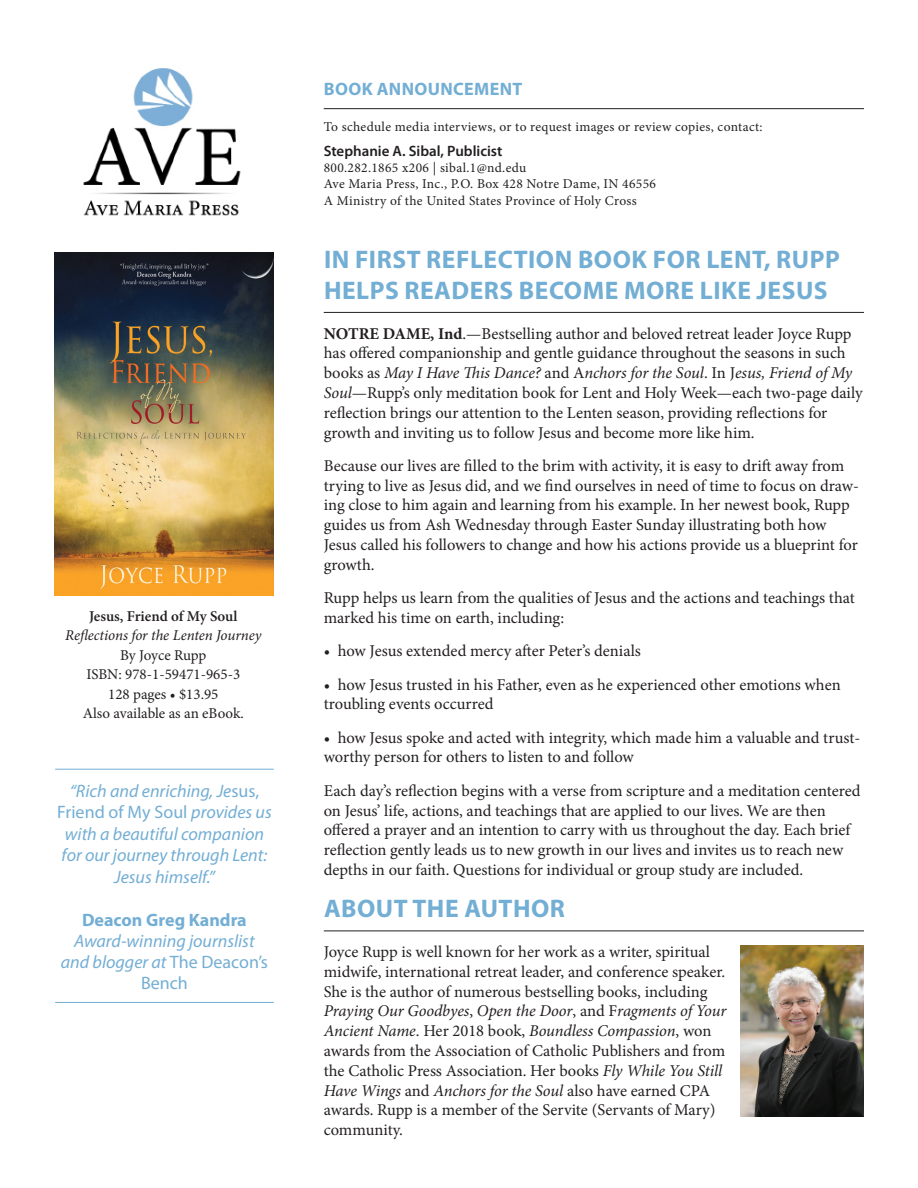
<style>
.page{position:relative;width:918px;height:1188px;background:#fff}
.page>*{position:absolute;margin:0;border:0;box-sizing:border-box;transform-origin:0 0}
.Headline{font:700 25.5px/30.6px "Myriad Pro";letter-spacing:.02em;color:#73aed4}
.Pull_Quote{font:italic 18px/21.6px "Myriad Pro";color:#73aed4;text-align:center}
.Announcement__Title{font:700 18px "Myriad Pro";letter-spacing:.02em;color:#73aed4}
.Body_Copy{font:16.5px/19.8px "Minion Pro";letter-spacing:-.005em;color:#231f20}
.Book_Info__Additiona{font:15px/19.5px "Minion Pro";color:#231f20;text-align:center}
.Book_Info__Additiona-2{font:italic 15px "Minion Pro";letter-spacing:-.005em;color:#231f20}
.Publicist_Title{font:600 15px "Myriad Pro";color:#231f20}
.Book_Info__Additiona-3{font:600 15px "Minion Pro";color:#231f20}
.Announcement__Copy{font:13.5px "Minion Pro";letter-spacing:.025em;color:#231f20}
.s1{font-style:normal}
.s2{font-weight:700;font-style:normal}
.s3{font-weight:700}
.s4{font-style:italic}
</style>
<div class="page">
<img style="left:83px;top:68px;width:158px;height:148px">
<hr style="left:324px;top:312px;width:540px;height:1px;background:#231f20">
<img style="left:54px;top:253px;width:220px;height:343px">
<hr style="left:324px;top:931px;width:540px;height:1px;background:#231f20">
<img style="left:740px;top:945px;width:124px;height:171px">
<hr style="left:324px;top:108px;width:540px;height:1px;background:#231f20">
<hr style="left:55px;top:769px;width:219px;height:1px;background:#73aed4">
<hr style="left:55px;top:1002px;width:219px;height:1px;background:#73aed4">
<p class="Book_Info__Additiona-3" style="left:89px;top:606px;width:150px">Jesus, Friend of My Soul</p>
<p class="Book_Info__Additiona-2" style="left:65px;top:625px;width:198px">Reflections for the Lenten Journey</p>
<p class="Book_Info__Additiona" style="left:120px;top:645px;width:88px">By Joyce Rupp</p>
<p class="Book_Info__Additiona" style="left:86px;top:665px;width:155px">ISBN: 978-1-59471-965-3<br>128 pages • $13.95</p>
<p class="Book_Info__Additiona" style="left:83px;top:704px;width:163px">Also available as an eBook.</p>
<p class="Pull_Quote" style="left:57px;top:779px;width:216px">“Rich and enriching, Je<span class="s1">sus,<br>Friend of My Soul</span> provides us with a beautiful companion for our journey through Lent:<br>Jesus himself.”</p>
<p class="Pull_Quote" style="left:61px;top:909px;width:209px;line-height:21px"><span class="s2">Deacon Greg Kandra<br></span>Award-winning journslist and blogger at <span class="s1">The Deacon’s<br>Bench</span></p>
<p class="Announcement__Title" style="left:324px;top:77px;width:200px">BOOK ANNOUNCEMENT</p>
<p class="Announcement__Copy" style="left:324px;top:118px;width:440px">To schedule media interviews, or to request images or review copies, contact:</p>
<p class="Publicist_Title" style="left:324px;top:141px;width:180px">Stephanie A. Sibal, Publicist</p>
<p class="Announcement__Copy" style="left:324px;top:159px;width:204px">800.282.1865 x206 | sibal.1@nd.edu</p>
<p class="Announcement__Copy" style="left:324px;top:175px;width:334px">Ave Maria Press, Inc., P.O. Box 428 Notre Dame, IN 46556</p>
<p class="Announcement__Copy" style="left:324px;top:191px;width:314px">A Ministry of the United States Province of Holy Cross</p>
<p class="Headline" style="left:324px;top:243px;width:517px">IN FIRST REFLECTION BOOK FOR LENT, RUPP<br>HELPS READERS BECOME MORE LIKE JESUS</p>
<p class="Body_Copy" style="left:324px;top:324px;width:540px"><span class="s3">NOTRE DAME, Ind</span>.—Bestselling author and beloved retreat leader Joyce Rupp has offered companionship and gentle guidance throughout the seasons in such books as <span class="s4">May I Have This Dance?</span> and A<span class="s4">nchors for the Soul</span>. In J<span class="s4">esus, Friend of My Soul</span>—Rupp’s only meditation book for Lent and Holy Week—each two-page daily reflection brings our attention to the Lenten season, providing reflections for growth and inviting us to follow Jesus and become more like him.</p>
<p class="Body_Copy" style="left:324px;top:456px;width:537px">Because our lives are filled to the brim with activity, it is easy to drift away from trying to live as Jesus did, and we find ourselves in need of time to focus on draw&shy;ing close to him again and learning from his example. In her newest book, Rupp guides us from Ash Wednesday through Easter Sunday illustrating both how Jesus called his followers to change and how his actions provide us a blueprint for growth.</p>
<p class="Body_Copy" style="left:324px;top:588px;width:533px">Rupp helps us learn from the qualities of Jesus and the actions and teachings that marked his time on earth, including:</p>
<p class="Body_Copy" style="left:324px;top:641px;width:319px">• how Jesus extended mercy after Peter’s denials</p>
<p class="Body_Copy" style="left:324px;top:675px;width:519px">• how Jesus trusted in his Father, even as he experienced other emotions when troubling events occurred</p>
<p class="Body_Copy" style="left:324px;top:728px;width:538px">• how Jesus spoke and acted with integrity, which made him a valuable and trust&shy;worthy person for others to listen to and follow</p>
<p class="Body_Copy" style="left:324px;top:781px;width:538px">Each day’s reflection begins with a verse from scripture and a meditation centered on Jesus’ life, actions, and teachings that are applied to our lives. We are then offered a prayer and an intention to carry with us throughout the day. Each brief reflection gently leads us to new growth in our lives and invites us to reach new depths in our faith. Questions for individual or group study are included.</p>
<p class="Headline" style="left:324px;top:892px;width:243px">ABOUT THE AUTHOR</p>
<p class="Body_Copy" style="left:324px;top:942px;width:404px">Joyce Rupp is well known for her work as a writer, spiritual midwife, international retreat leader, and conference speaker.<br>She is the author of numerous bestselling books, including <span class="s4">Praying Our Goodbyes</span>, <span class="s4">Open the Door</span>, and F<span class="s4">ragments of Your Ancient Name</span>. Her 2018 book, <span class="s4">Boundless Compassion</span>, won awards from the Association of Catholic Publishers and from the Catholic Press Association. Her books <span class="s4">Fly While You Still Have Wings</span> and <span class="s4">Anchors for the Soul</span> also have earned CPA awards. Rupp is a member of the Servite (Servants of Mary) community.</p>
</div>
